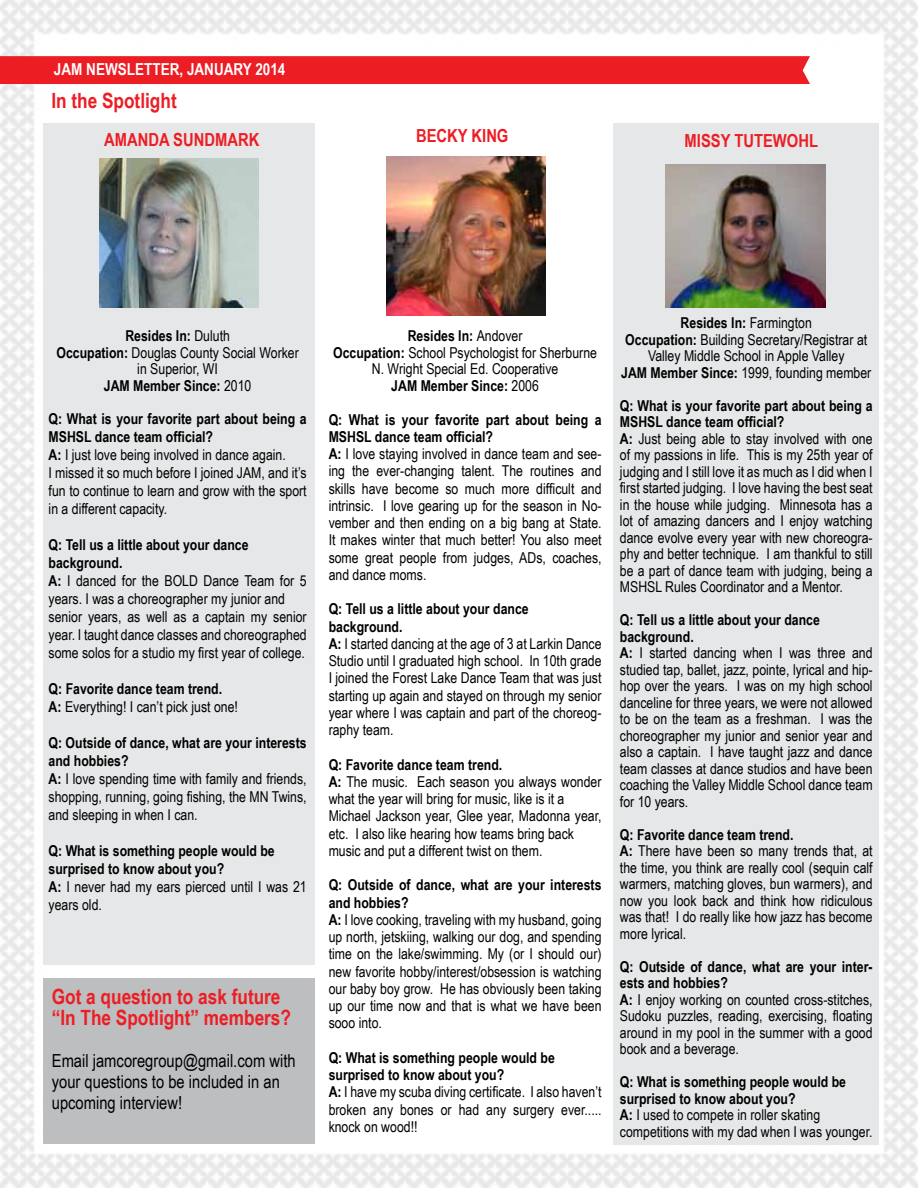
<style>
.page{position:relative;width:918px;height:1188px;background:#fff}
.page>*{position:absolute;margin:0;border:0;box-sizing:border-box;transform-origin:0 0}
.t1{font:700 21px/21px "Arial Narrow";color:#ed1d24}
.t2{font:18px/21px "Arial Narrow";color:#000}
.t3{font:700 18px "Arial Narrow";color:#ed1d24}
.t4{font:700 16.5px "Arial Narrow";color:#fff}
.t5{font:15px/16.5px "Arial Narrow";color:#000}
.t6{font:700 15px/18px "Arial Narrow";color:#000}
.s1{font-weight:700}
.s2{font-weight:400}
</style>
<div class="page">
<img style="left:0;top:0;width:918px;height:1188px">
<img style="left:387px;top:156px;width:159px;height:159px">
<div style="left:613px;top:123px;width:265px;height:1021px;background:#e6e7e8"></div>
<div style="left:0;top:56px;width:810px;height:28px;background:#ed1d24"></div>
<div style="left:43px;top:123px;width:271px;height:841px;background:#e6e7e8"></div>
<img style="left:99px;top:159px;width:159px;height:149px">
<img style="left:665px;top:164px;width:160px;height:144px">
<div style="left:43px;top:978px;width:271px;height:166px;background:#bcbec0"></div>
<p class="t4" style="left:54px;top:57px;width:233px">JAM NEWSLETTER, JANUARY 2014</p>
<h1 class="t1" style="left:51px;top:89px;width:127px">In the Spotlight</h1>
<p class="t3" style="left:104px;top:126px;width:157px">AMANDA SUNDMARK</p>
<p class="t3" style="left:416px;top:123px;width:94px">BECKY KING</p>
<p class="t3" style="left:685px;top:127px;width:135px">MISSY TUTEWOHL</p>
<p class="t5" style="left:56px;top:327px;width:244px;text-align:center"><span class="s1">Resides In:</span> Duluth<br><span class="s1">Occupation:</span> Douglas County Social Worker in Superior, WI<br><span class="s1">JAM Member Since:</span> 2010</p>
<p class="t5" style="left:49px;top:409px;width:260px;line-height:18px"><span class="s1">Q: What is your favorite part about being a MSHSL dance team official?<br>A:</span> I just love being involved in dance again.<br>I missed it so much before I joined JAM, and it’s fun to continue to learn and grow with the sport in a different capacity.</p>
<p class="t5" style="left:49px;top:535px;width:260px;line-height:18px"><span class="s1">Q: Tell us a little about your dance background.<br>A:</span> I danced for the BOLD Dance Team for 5 years. I was a choreographer my junior and senior years, as well as a captain my senior year. I taught dance classes and choreographed some solos for a studio my first year of college.</p>
<p class="t5" style="left:49px;top:679px;width:191px;line-height:18px"><span class="s1">Q: Favorite dance team trend.<br>A:</span> Everything! I can’t pick just one!</p>
<p class="t5" style="left:49px;top:733px;width:260px;line-height:18px"><span class="s1">Q: Outside of dance, what are your interests and hobbies?<br>A:</span> I love spending time with family and friends, shopping, running, going fishing, the MN Twins, and sleeping in when I can.</p>
<p class="t6" style="left:49px;top:841px;width:260px">Q: What is something people would be surprised to know about you?<br>A: <span class="s2">I never had my ears pierced until I was 21 years old.</span></p>
<h1 class="t1" style="left:52px;top:985px;width:241px">Got a question to ask future “In The Spotlight” members?</h1>
<p class="t2" style="left:52px;top:1050px;width:245px">Email jamcoregroup@gmail.com with your questions to be included in an upcoming interview!</p>
<p class="t5" style="left:333px;top:327px;width:265px;text-align:center"><span class="s1">Resides In:</span> Andover<br><span class="s1">Occupation:</span> School Psychologist for Sherburne<br>N. Wright Special Ed. Cooperative<br><span class="s1">JAM Member Since:</span> 2006</p>
<p class="t5" style="left:329px;top:410px;width:274px;line-height:17.2px"><span class="s1">Q: What is your favorite part about being a MSHSL dance team official?<br>A:</span> I love staying involved in dance team and see&shy;ing the ever-changing talent. The routines and skills have become so much more difficult and intrinsic. I love gearing up for the season in No&shy;vember and then ending on a big bang at State.<br>It makes winter that much better! You also meet some great people from judges, ADs, coaches, and dance moms.</p>
<p class="t5" style="left:329px;top:600px;width:274px;line-height:17.2px"><span class="s1">Q: Tell us a little about your dance background.<br>A:</span> I started dancing at the age of 3 at Larkin Dance Studio until I graduated high school. In 10th grade I joined the Forest Lake Dance Team that was just starting up again and stayed on through my senior year where I was captain and part of the choreog&shy;raphy team.</p>
<p class="t5" style="left:329px;top:755px;width:274px;line-height:17.2px"><span class="s1">Q: Favorite dance team trend.<br>A:</span> The music. Each season you always wonder what the year will bring for music, like is it a Michael Jackson year, Glee year, Madonna year, etc. I also like hearing how teams bring back music and put a different twist on them.</p>
<p class="t5" style="left:329px;top:876px;width:274px;line-height:17.2px"><span class="s1">Q: Outside of dance, what are your interests and hobbies?<br>A:</span> I love cooking, traveling with my husband, going up north, jetskiing, walking our dog, and spending time on the lake/swimming. My (or I should our) new favorite hobby/interest/obsession is watching our baby boy grow. He has obviously been taking up our time now and that is what we have been sooo into.</p>
<p class="t5" style="left:329px;top:1048px;width:274px;line-height:17.2px"><span class="s1">Q: What is something people would be surprised to know about you?<br>A:</span> I have my scuba diving certificate. I also haven’t broken any bones or had any surgery ever..... knock on wood!!</p>
<p class="t5" style="left:621px;top:314px;width:252px;text-align:center"><span class="s1">Resides In:</span> Farmington<br><span class="s1">Occupation:</span> Building Secretary/Registrar at Valley Middle School in Apple Valley<br><span class="s1">JAM Member Since:</span> 1999, founding member</p>
<p class="t5" style="left:620px;top:397px;width:254px"><span class="s1">Q: What is your favorite part about being a MSHSL dance team official?<br>A:</span> Just being able to stay involved with one of my passions in life. This is my 25th year of judging and I still love it as much as I did when I first started judging. I love having the best seat in the house while judging. Minnesota has a lot of amazing dancers and I enjoy watching dance evolve every year with new choreogra&shy;phy and better technique. I am thankful to still be a part of dance team with judging, being a MSHSL Rules Coordinator and a Mentor.</p>
<p class="t5" style="left:620px;top:611px;width:254px"><span class="s1">Q: Tell us a little about your dance background.<br>A:</span> I started dancing when I was three and studied tap, ballet, jazz, pointe, lyrical and hip&shy;hop over the years. I was on my high school danceline for three years, we were not allowed to be on the team as a freshman. I was the choreographer my junior and senior year and also a captain. I have taught jazz and dance team classes at dance studios and have been coaching the Valley Middle School dance team for 10 years.</p>
<p class="t5" style="left:620px;top:826px;width:254px"><span class="s1">Q: Favorite dance team trend.<br>A:</span> There have been so many trends that, at the time, you think are really cool (sequin calf warmers, matching gloves, bun warmers), and now you look back and think how ridiculous was that! I do really like how jazz has become more lyrical.</p>
<p class="t5" style="left:620px;top:958px;width:254px"><span class="s1">Q: Outside of dance, what are your inter&shy;ests and hobbies?<br>A:</span> I enjoy working on counted cross-stitches, Sudoku puzzles, reading, exercising, floating around in my pool in the summer with a good book and a beverage.</p>
<p class="t5" style="left:620px;top:1073px;width:254px"><span class="s1">Q: What is something people would be surprised to know about you?<br>A:</span> I used to compete in roller skating competitions with my dad when I was younger.</p>
</div>
